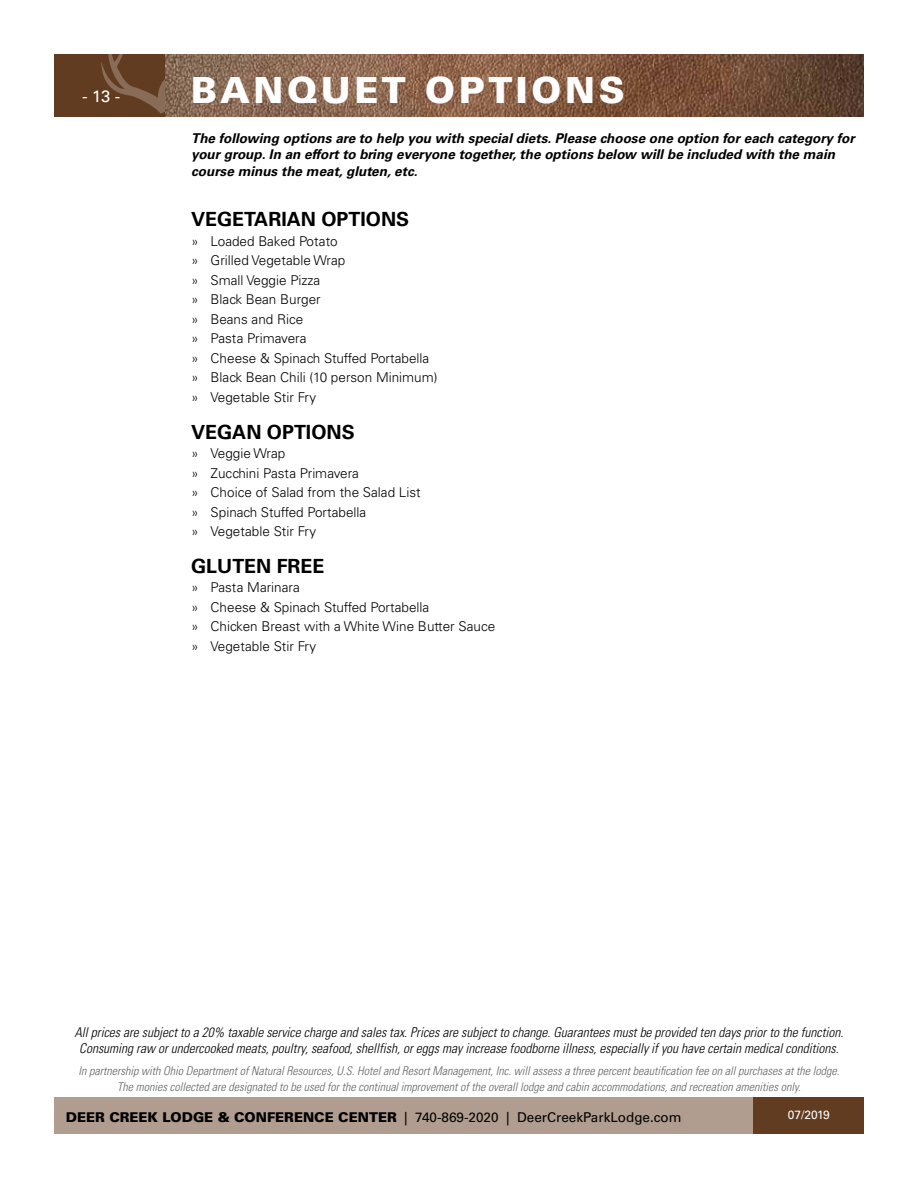
<style>
.page{position:relative;width:918px;height:1188px;background:#fff}
.page>*{position:absolute;margin:0;border:0;box-sizing:border-box;transform-origin:0 0}
.t1{font:900 36px "Univers LT Std";letter-spacing:.1em;color:#fff}
.t2{font:700 19.5px "Univers LT Std";color:#000}
.t3{font:16.5px "Univers LT Std";color:#fff}
.t4{font:300 13.5px/19.5px "Univers LT Std";color:#000}
.t5{font:italic 300 condensed 13.5px/16.2px "Univers LT Std";color:#000;text-align:center}
.t6{font:italic 700 13.5px/16.2px "Univers LT Std";color:#000}
.t7{font:13.5px "Univers LT Std";color:#000}
.t8{font:italic 300 condensed 12px/16.2px "Univers LT Std";color:#636466;text-align:center}
.t9{font:12px "Univers LT Std";letter-spacing:-.03em;color:#fff}
.s1{font-weight:900}
</style>
<div class="page">
<div style="left:54px;top:1097px;width:810px;height:37px;background:#b09d90"></div>
<img style="left:164px;top:54px;width:700px;height:63px">
<div style="left:54px;top:54px;width:110px;height:63px;background:#623c21"></div>
<div style="left:754px;top:1097px;width:110px;height:37px;background:#623c21"></div>
<svg style="left:101px;top:54px;width:63px;height:60px"></svg>
<p class="t3" style="left:82px;top:86px;width:40px">- 13 -</p>
<h1 class="t1" style="left:191px;top:68px;width:435px">BANQUET OPTIONS</h1>
<p class="t6" style="left:191px;top:131px;width:665px">The following options are to help you with special diets. Please choose one option for each category for your group. In an effort to bring everyone together, the options below will be included with the main course minus the meat, gluten, etc.</p>
<h2 class="t2" style="left:191px;top:208px;width:220px">VEGETARIAN OPTIONS</h2>
<p class="t4" style="left:191px;top:231px;width:248px">» Loaded Baked Potato<br>» Grilled Vegetable Wrap<br>» Small Veggie Pizza<br>» Black Bean Burger<br>» Beans and Rice<br>» Pasta Primavera<br>» Cheese &amp; Spinach Stuffed Portabella » Black Bean Chili (10 person Minimum) » Vegetable Stir Fry</p>
<h2 class="t2" style="left:191px;top:420px;width:165px">VEGAN OPTIONS</h2>
<p class="t4" style="left:191px;top:444px;width:231px">» Veggie Wrap<br>» Zucchini Pasta Primavera<br>» Choice of Salad from the Salad List » Spinach Stuffed Portabella<br>» Vegetable Stir Fry</p>
<h2 class="t2" style="left:191px;top:555px;width:135px">GLUTEN FREE</h2>
<p class="t4" style="left:191px;top:578px;width:306px">» Pasta Marinara<br>» Cheese &amp; Spinach Stuffed Portabella<br>» Chicken Breast with a White Wine Butter Sauce » Vegetable Stir Fry</p>
<p class="t5" style="left:74px;top:1024px;width:771px">All prices are subject to a 20% taxable service charge and sales tax. Prices are subject to change. Guarantees must be provided ten days prior to the function.<br>Consuming raw or undercooked meats, poultry, seafood, shellfish, or eggs may increase foodborne illness, especially if you have certain medical conditions.</p>
<p class="t8" style="left:79px;top:1063px;width:762px">In partnership with Ohio Department of Natural Resources, U.S. Hotel and Resort Management, Inc. will assess a three percent beautification fee on all purchases at the lodge.<br>The monies collected are designated to be used for the continual improvement of the overall lodge and cabin accommodations, and recreation amenities only.</p>
<p class="t7" style="left:66px;top:1109px;width:617px"><span class="s1">DEER CREEK LODGE &amp; CONFERENCE CENTER</span> | 740-869-2020 | DeerCreekParkLodge.com</p>
<p class="t9" style="left:788px;top:1108px;width:43px">07/2019</p>
</div>
